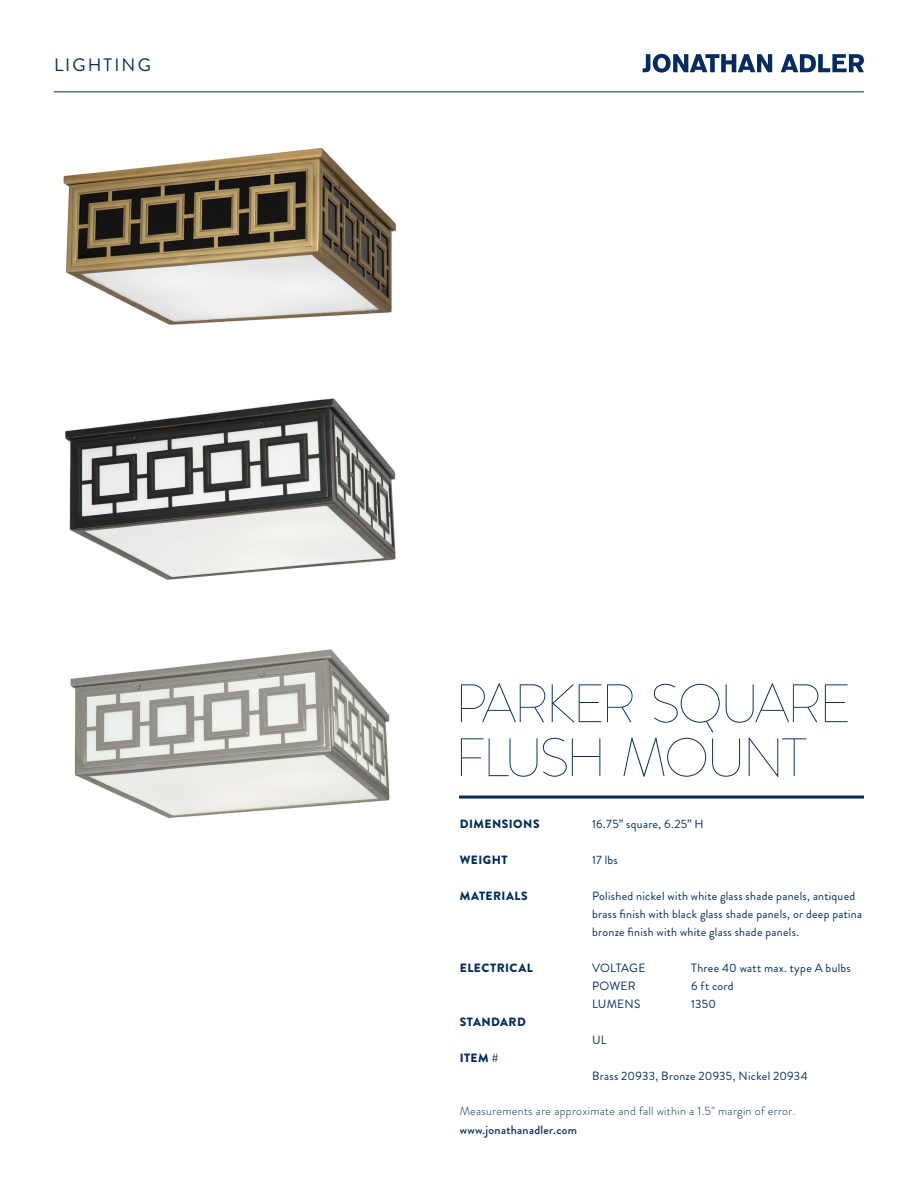
<style>
.page{position:relative;width:918px;height:1188px;background:#fff}
.page>*{position:absolute;margin:0;border:0;box-sizing:border-box;transform-origin:0 0}
.Price_-_Large{font:100 54px "Brandon Grotesque";letter-spacing:-.06em;color:#002c62}
.t1{font:18px "Brandon Grotesque";letter-spacing:.12em;color:#002c62}
.t2{font:12px/18px "Brandon Grotesque";letter-spacing:.02em;color:#002c62}
.t3{font:300 12px "Brandon Grotesque";letter-spacing:.025em;color:#002c62}
.t4{font:900 12px "Brandon Grotesque";letter-spacing:.04em;color:#002c62}
.t5{font:500 12px "Brandon Grotesque";letter-spacing:.025em;color:#002c62}
.t6{font:12px "Brandon Grotesque";color:#002c62}
</style>
<div class="page">
<hr style="left:459px;top:796px;width:405px;height:3px;background:#002c62">
<svg style="left:643px;top:54px;width:129px;height:19px"></svg>
<svg style="left:781px;top:54px;width:83px;height:18px"></svg>
<hr style="left:54px;top:92px;width:810px;height:1px;background:#002c62">
<img style="left:62px;top:91px;width:336px;height:232px">
<img style="left:65px;top:323px;width:331px;height:245px">
<img style="left:70px;top:568px;width:320px;height:251px">
<p class="t1" style="left:54px;top:53px;width:98px">LIGHTING</p>
<p class="Price_-_Large" style="left:455px;top:667px;width:398px">PARKER SQUARE</p>
<p class="Price_-_Large" style="left:455px;top:721px;width:353px">FLUSH MOUNT</p>
<p class="t4" style="left:460px;top:815px;width:81px">DIMENSIONS</p>
<p class="t4" style="left:460px;top:851px;width:49px">WEIGHT</p>
<p class="t4" style="left:460px;top:887px;width:70px">MATERIALS</p>
<p class="t4" style="left:460px;top:959px;width:75px">ELECTRICAL</p>
<p class="t4" style="left:460px;top:1013px;width:68px">STANDARD</p>
<p class="t4" style="left:460px;top:1049px;width:40px">ITEM #</p>
<p class="t2" style="left:592px;top:815px;width:113px">16.75” square, 6.25” H</p>
<p class="t2" style="left:592px;top:851px;width:27px">17 lbs</p>
<p class="t2" style="left:592px;top:887px;width:272px">Polished nickel with white glass shade panels, antiqued brass finish with black glass shade panels, or deep patina bronze finish with white glass shade panels.</p>
<p class="t6" style="left:592px;top:960px;width:55px">VOLTAGE</p>
<p class="t2" style="left:592px;top:977px;width:45px">POWER</p>
<p class="t2" style="left:592px;top:995px;width:50px">LUMENS</p>
<p class="t2" style="left:592px;top:1031px;width:16px">UL</p>
<p class="t2" style="left:592px;top:1067px;width:217px">Brass 20933, Bronze 20935, Nickel 20934</p>
<p class="t2" style="left:691px;top:959px;width:161px">Three 40 watt max. type A bulbs</p>
<p class="t2" style="left:691px;top:977px;width:44px">6 ft cord</p>
<p class="t2" style="left:691px;top:995px;width:26px">1350</p>
<p class="t3" style="left:460px;top:1102px;width:337px">Measurements are approximate and fall within a 1.5" margin of error.</p>
<p class="t5" style="left:460px;top:1122px;width:119px">www.jonathanadler.com</p>
</div>
